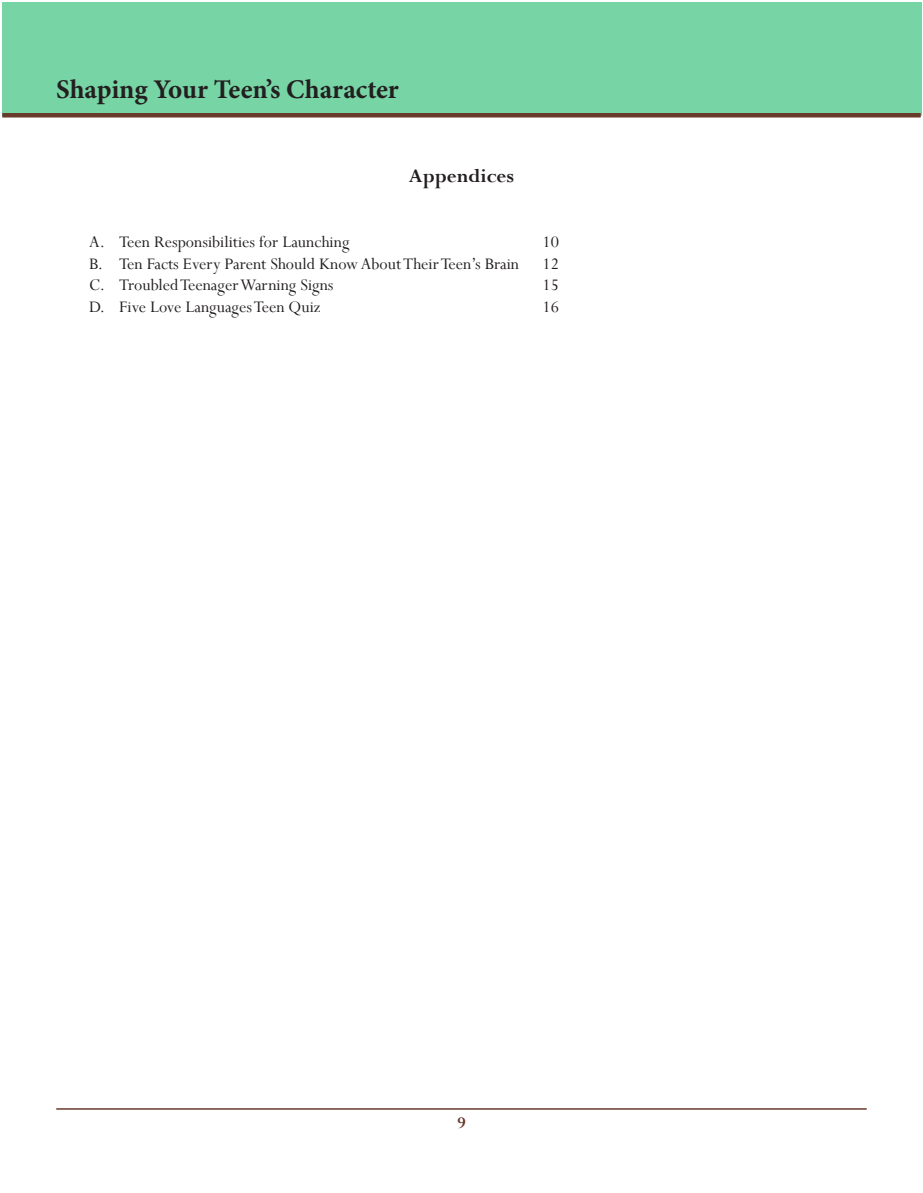
<style>
.page{position:relative;width:923px;height:1193px;background:#fff}
.page>*{position:absolute;margin:0;border:0;box-sizing:border-box;transform-origin:0 0}
.t1{font:700 27px "Minion Pro";letter-spacing:-.005em;color:#231f20}
.Endnote_Text{font:700 21px "Perpetua";color:#231f20}
.Endnote_Text-2{font:18px "Perpetua";color:#231f20}
.t2{font:700 18px "Perpetua";color:#683a2a}
</style>
<div class="page">
<div style="left:2px;top:2px;width:919px;height:113px;background:#77d4a4"></div>
<hr style="left:56px;top:1108px;width:810px;height:1px;background:#683a2a">
<hr style="left:2px;top:113px;width:918px;height:4px;background:#683a2a">
<h1 class="t1" style="left:56px;top:70px;width:344px">Shaping Your Teen’s Character</h1>
<p class="Endnote_Text" style="left:409px;top:163px;width:107px">Appendices</p>
<p class="Endnote_Text-2" style="left:89px;top:231px;width:262px">A. Teen Responsibilities for Launching</p>
<p class="Endnote_Text-2" style="left:542px;top:231px;width:18px">10</p>
<p class="Endnote_Text-2" style="left:89px;top:252px;width:431px">B. Ten Facts Every Parent Should Know About Their Teen’s Brain</p>
<p class="Endnote_Text-2" style="left:542px;top:252px;width:18px">12</p>
<p class="Endnote_Text-2" style="left:89px;top:274px;width:246px">C. Troubled Teenager Warning Signs</p>
<p class="Endnote_Text-2" style="left:542px;top:274px;width:18px">15</p>
<p class="Endnote_Text-2" style="left:89px;top:295px;width:233px">D. Five Love Languages Teen Quiz</p>
<p class="Endnote_Text-2" style="left:542px;top:295px;width:18px">16</p>
<p class="t2" style="left:457px;top:1111px;width:10px">9</p>
</div>
